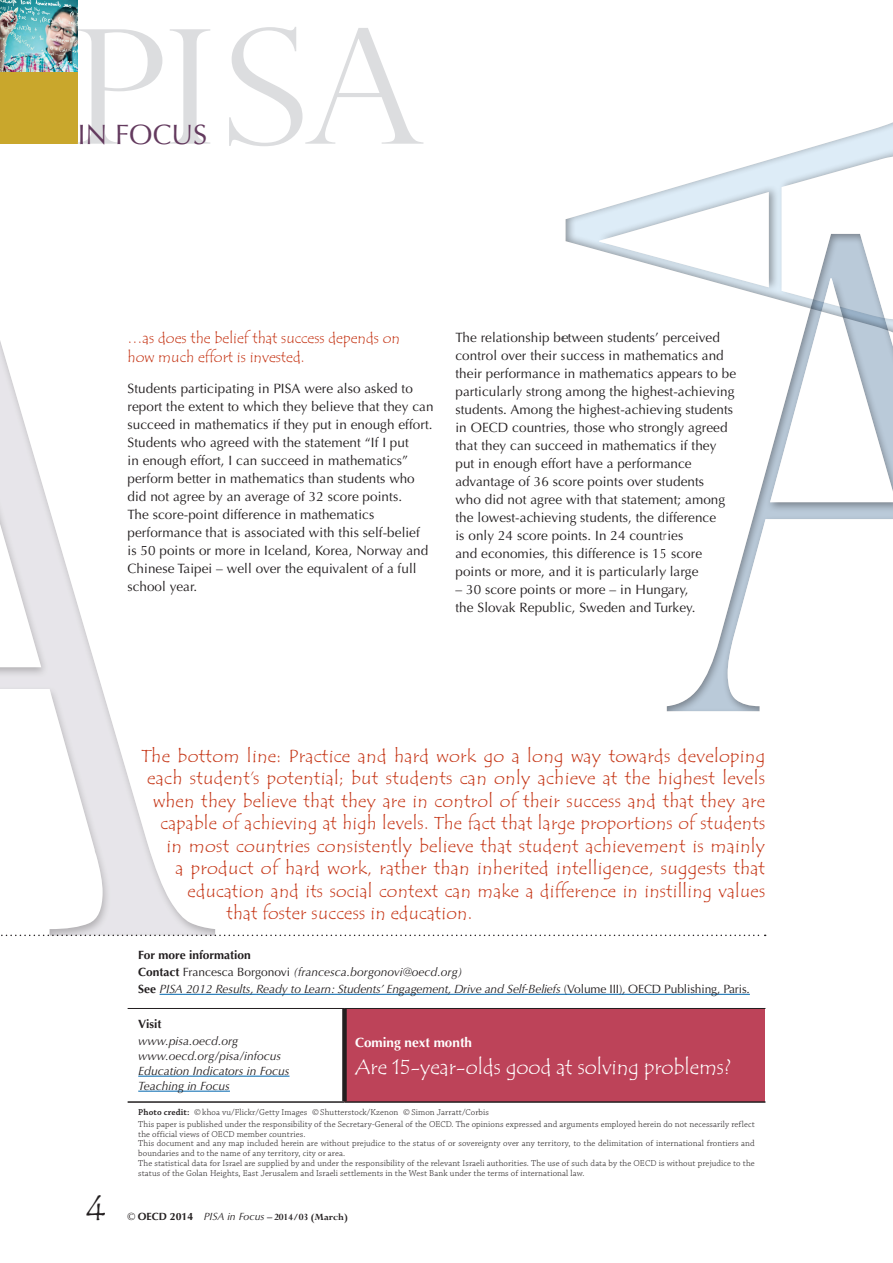
<style>
.page{position:relative;width:893px;height:1263px;background:#fff}
.page>*{position:absolute;margin:0;border:0;box-sizing:border-box;transform-origin:0 0}
.t1{font:36px "Tempus Sans ITC";color:#231f20}
.t2{font:28.05px "Optima LT Std";color:#633a5e}
.t3{font:21px "Tempus Sans ITC";color:#fff}
.t4{font:18px "Tempus Sans ITC";letter-spacing:.015em;color:#c6391a}
.t5{font:15px/19.5px "Tempus Sans ITC";color:#c6391a}
.t6{font:13.5px/18px "Optima LT Std";letter-spacing:.005em;color:#231f20}
.t7{font:700 13.5px "Optima LT Std";color:#fff}
.t8{font:italic 12px/15px "Optima LT Std";color:#231f20}
.t9{font:700 12px "Optima LT Std";color:#231f20}
.t10{font:700 10.5px "Perpetua Std";color:#231f20}
.t11{font:300 9px/9.8px "Chaparral Pro";letter-spacing:.01em;color:#231f20}
.s1{font-weight:700;font-style:normal}
.s2{font-style:normal}
.s3{font-weight:600}
.s4{font-family:"Optima LT Std";font-weight:400}
.s5{font-family:"Optima LT Std"}
.s6{font-family:"Optima LT Std";font-weight:400;font-style:italic}
</style>
<div class="page">
<div style="left:0;top:0;width:78px;height:144px;background:#c9a72c"></div>
<img style="left:0;top:0;width:78px;height:71px">
<svg style="left:78px;top:27px;width:345px;height:119px"></svg>
<div style="left:0;top:321px;width:216px;height:615px;background:#231f20;opacity:.4"></div>
<svg style="left:0;top:934px;width:766px;height:2px"></svg>
<div style="left:344px;top:1008px;width:421px;height:94px;background:#bd4359"></div>
<hr style="left:128px;top:1008px;width:216px;height:1px;background:#231f20">
<hr style="left:344px;top:1008px;width:421px;height:1px;background:#231f20">
<div style="left:342px;top:1009px;width:5px;height:92px;background:#231f20"></div>
<hr style="left:128px;top:1101px;width:216px;height:2px;background:#231f20">
<hr style="left:344px;top:1101px;width:421px;height:2px;background:#231f20">
<hr style="left:160px;top:994px;width:590px;height:1px;background:#0067af">
<hr style="left:138px;top:1076px;width:151px;height:1px;background:#0067af">
<hr style="left:138px;top:1091px;width:92px;height:1px;background:#0067af">
<div style="left:665px;top:232px;width:228px;height:480px;background:#231f20;opacity:.4"></div>
<div style="left:564px;top:88px;width:329px;height:279px;background:#231f20;opacity:.4"></div>
<h2 class="t2" style="left:78px;top:118px;width:131px">in Focus</h2>
<p class="t5" style="left:128px;top:328px;width:274px">…as does the belief that success depends on how much effort is invested.</p>
<p class="t6" style="left:128px;top:380px;width:307px">Students participating in PISA were also asked to report the extent to which they believe that they can succeed in mathematics if they put in enough effort.<br>Students who agreed with the statement “If I put<br>in enough effort, I can succeed in mathematics” perform better in mathematics than students who did not agree by an average of 32 score points.<br>The score-point difference in mathematics performance that is associated with this self-belief<br>is 50 points or more in Iceland, Korea, Norway and Chinese Taipei – well over the equivalent of a full school year.</p>
<p class="t6" style="left:455px;top:328px;width:282px">The relationship between students’ perceived control over their success in mathematics and their performance in mathematics appears to be particularly strong among the highest-achieving students. Among the highest-achieving students in OECD countries, those who strongly agreed that they can succeed in mathematics if they put in enough effort have a performance advantage of 36 score points over students<br>who did not agree with that statement; among the lowest-achieving students, the difference<br>is only 24 score points. I n 24 countries<br>and economies, this difference is 15 score points or more, and it is particularly large</p>
<p class="t6" style="left:455px;top:580px;width:242px">– 30 score points or more – in Hungary, the Slovak Republic, Sweden and Turkey.</p>
<h3 class="t4" style="left:141px;top:744px;width:625px">The bottom line: Practice and hard work go a long way towards developing</h3>
<h3 class="t4" style="left:147px;top:767px;width:619px">each student’s potential; but students can only achieve at the highest levels</h3>
<h3 class="t4" style="left:153px;top:789px;width:613px">when they believe that they are in control of their success and that they are</h3>
<h3 class="t4" style="left:161px;top:812px;width:606px">capable of achieving at high levels. The fact that large proportions of students</h3>
<h3 class="t4" style="left:167px;top:834px;width:600px">in most countries consistently believe that student achievement is mainly</h3>
<h3 class="t4" style="left:176px;top:857px;width:591px">a product of hard work, rather than inherited intelligence, suggests that</h3>
<h3 class="t4" style="left:188px;top:879px;width:579px">education and its social context can make a difference in instilling values</h3>
<h3 class="t4" style="left:227px;top:902px;width:247px">that foster success in education.</h3>
<h1 class="t1" style="left:85px;top:1186px;width:22px">4</h1>
<p class="t8" style="left:138px;top:946px;width:613px;line-height:17.1px"><span class="s1">For more information<br>Contact</span> <span class="s2">Francesca Borgonovi</span> (francesca.borgonovi@oecd.org)<br><span class="s1">See</span> PISA 2012 Results, Ready to Learn: Students’ Engagement, Drive and Self-Beliefs <span class="s2">(Volume III )</span>, <span class="s2">OECD Publishing, Paris.</span></p>
<p class="t9" style="left:138px;top:1016px;width:25px">Visit</p>
<p class="t8" style="left:138px;top:1033px;width:153px">www.pisa.oecd.org www.oecd.org/pisa/infocus<br>Education Indicators in Focus<br>Teaching in Focus</p>
<p class="t7" style="left:355px;top:1034px;width:118px">Coming next month</p>
<h3 class="t3" style="left:355px;top:1053px;width:377px">Are 15-year-olds good at solving problems?</h3>
<p class="t11" style="left:138px;top:1107px;width:618px;line-height:11.9px"><span class="s3">Photo credit:</span> ©khoa vu/Flickr/Getty Images ©Shutterstock/Kzenon ©Simon Jarratt/Corbis<br>This paper is published under the responsibility of the Secretary-General of the OECD. The opinions expressed and arguments employed herein do not necessarily reflect</p>
<p class="t11" style="left:138px;top:1129px;width:618px">the official views of OECD member countries.<br>This document and any map included herein are without prejudice to the status of or sovereignty over any territory, to the delimitation of international frontiers and boundaries and to the name of any territory, city or area.<br>The statistical data for Israel are supplied by and under the responsibility of the relevant Israeli authorities. The use of such data by the OECD is without prejudice to the status of the Golan Heights, East Jerusalem and Israeli settlements in the West Bank under the terms of international law.</p>
<p class="t10" style="left:128px;top:1212px;width:222px"><span class="s4">©</span> <span class="s5">OECD 2014</span> <span class="s6">PISA in Focus</span> – 2014/03 (March)</p>
</div>
